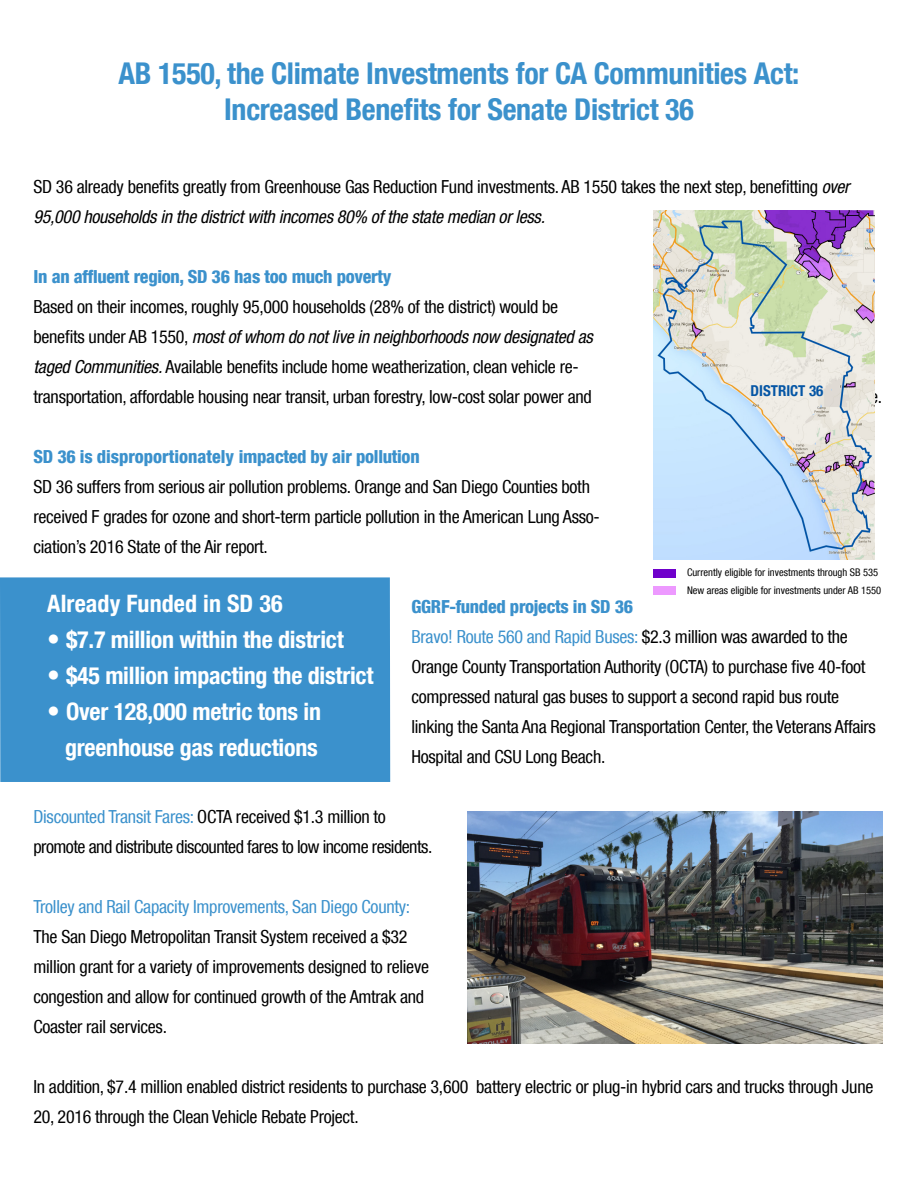
<style>
.page{position:relative;width:918px;height:1188px;background:#fff}
.page>*{position:absolute;margin:0;border:0;box-sizing:border-box;transform-origin:0 0}
.t1{font:700 condensed 30px/36px "Helvetica Neue LT Com";letter-spacing:-.01em;color:#3b91cc;text-align:center}
.t2{font:700 condensed 24px/36px "Helvetica Neue LT Com";letter-spacing:-.01em;color:#fff;text-align:right}
.t3{font:condensed 18px/30px "Helvetica Neue LT Com";letter-spacing:-.015em;color:#000}
.t4{font:800 condensed 18px "Helvetica Neue LT Com";letter-spacing:-.015em;color:#3b91cc}
.t5{font:condensed 18px "Helvetica Neue LT Com";letter-spacing:-.015em;color:#3b91cc}
.t6{font:700 condensed 15px "Helvetica Neue LT Com";color:#0556a5}
.t7{font:condensed 10.5px/18px "Helvetica Neue LT Com";color:#000}
.s1{font-style:italic}
.s2{font-size:25.5px}
.s3{font-weight:800;color:#3b91cc}
.s4{color:#3b91cc}
</style>
<div class="page">
<img style="left:654px;top:210px;width:220px;height:349px">
<img style="left:467px;top:811px;width:415px;height:233px">
<div style="left:0;top:577px;width:390px;height:205px;background:#3b91cc"></div>
<div style="left:653px;top:586px;width:23px;height:9px;background:#ed99ff"></div>
<div style="left:653px;top:569px;width:23px;height:9px;background:#6f00cb"></div>
<h1 class="t1" style="left:119px;top:60px;width:682px">AB 1550, the Climate Investments for CA Communities Act:<br>Increased Benefits for Senate District 36</h1>
<p class="t3" style="left:33px;top:174px;width:818px">SD 36 already benefits greatly from Greenhouse Gas Reduction Fund investments. AB 1550 takes the next step, benefitting <span class="s1">over<br>95,000 households in the district with incomes 80% of the state median or less.</span></p>
<p class="t4" style="left:33px;top:270px;width:360px">In an affluent region, SD 36 has too much poverty</p>
<p class="t3" style="left:33px;top:294px;width:561px">Based on their incomes, roughly 95,000 households (28% of the district) would be benefits under AB 1550, <span class="s1">most of whom do not live in neighborhoods now designated as taged Communities.</span> Available benefits include home weatherization, clean vehicle re&shy;transportation, affordable housing near transit, urban forestry, low-cost solar power and</p>
<p class="t4" style="left:33px;top:450px;width:388px">SD 36 is disproportionately impacted by air pollution</p>
<p class="t3" style="left:33px;top:474px;width:568px">SD 36 suffers from serious air pollution problems. Orange and San Diego Counties both received F grades for ozone and short-term particle pollution in the American Lung Asso&shy;ciation’s 2016 State of the Air report.</p>
<p class="t6" style="left:751px;top:385px;width:74px">DISTRICT 36</p>
<h2 class="t2" style="left:47px;top:589px;width:237px">Already Funded in SD 36</h2>
<h2 class="t2" style="left:47px;top:625px;width:298px"><span class="s2">•</span> $7.7 million within the district</h2>
<h2 class="t2" style="left:47px;top:661px;width:328px"><span class="s2">•</span> $45 million impacting the district</h2>
<h2 class="t2" style="left:47px;top:697px;width:275px"><span class="s2">•</span> Over 128,000 metric tons in greenhouse gas reductions</h2>
<p class="t7" style="left:687px;top:565px;width:196px">Currently eligible for investments through SB 535<br>New areas eligible for investments under AB 1550</p>
<p class="t3" style="left:411px;top:594px;width:466px"><span class="s3">GGRF-funded projects in SD 36<br></span><span class="s4">Bravo! Route 560 and Rapid Buses:</span> $2.3 million was awarded to the Orange County Transportation Authority (OCTA) to purchase five 40-foot compressed natural gas buses to support a second rapid bus route linking the Santa Ana Regional Transportation Center, the Veterans Affairs Hospital and CSU Long Beach.</p>
<p class="t3" style="left:33px;top:804px;width:400px"><span class="s4">Discounted Transit Fares:</span> OCTA received $1.3 million to promote and distribute discounted fares to low income residents.</p>
<p class="t5" style="left:33px;top:900px;width:378px">Trolley and Rail Capacity Improvements, San Diego County:</p>
<p class="t3" style="left:33px;top:924px;width:397px">The San Diego Metropolitan Transit System received a $32 million grant for a variety of improvements designed to relieve congestion and allow for continued growth of the Amtrak and Coaster rail services.</p>
<p class="t3" style="left:33px;top:1074px;width:841px">In addition, $7.4 million enabled district residents to purchase 3,600 battery electric or plug-in hybrid cars and trucks through June<br>20, 2016 through the Clean Vehicle Rebate Project.</p>
</div>
